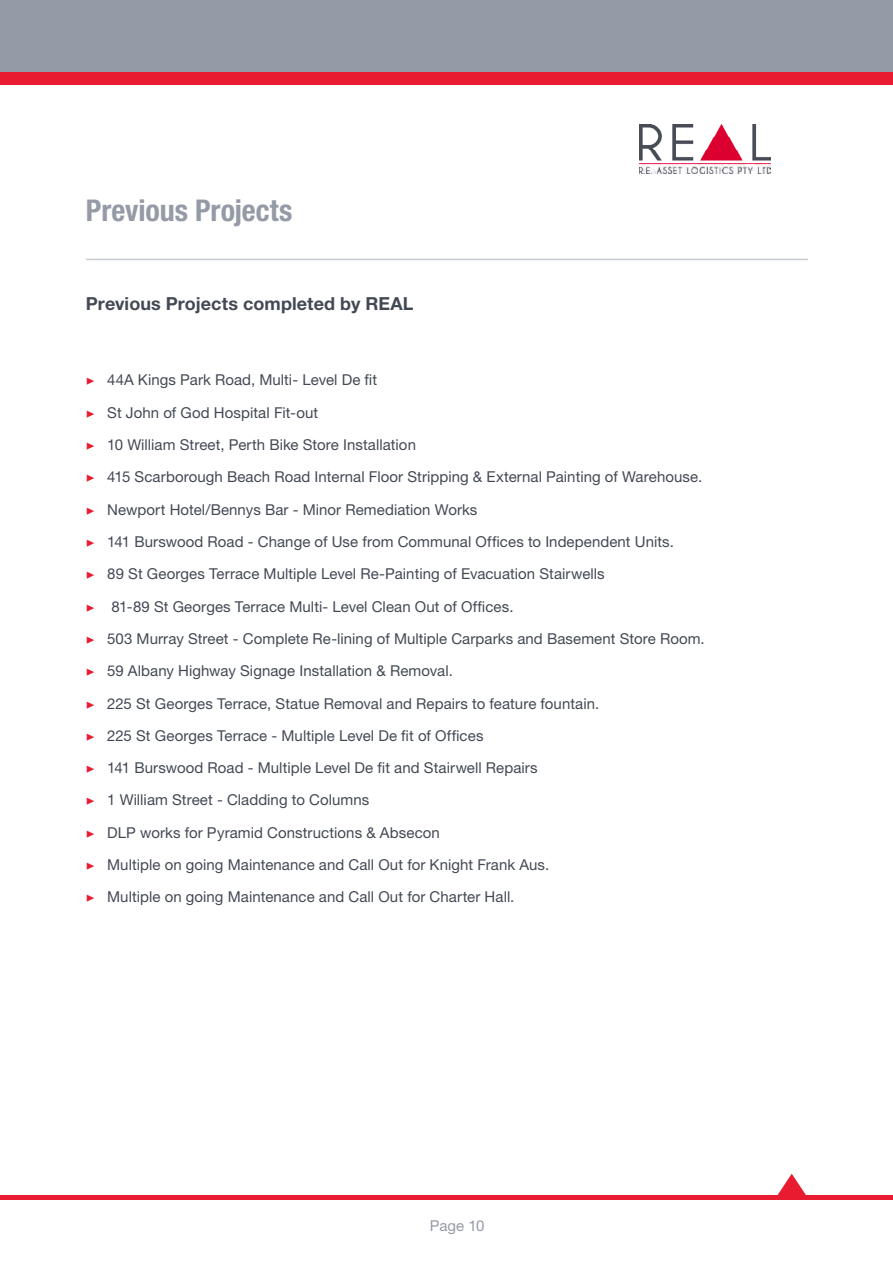
<style>
.page{position:relative;width:893px;height:1263px;background:#fff}
.page>*{position:absolute;margin:0;border:0;box-sizing:border-box;transform-origin:0 0}
.Heading1{font:700 condensed 30px "Helvetica Neue LT Std";letter-spacing:-.005em;color:#959ba6}
.Body_Text{font:700 18px "Helvetica Neue LT Std";letter-spacing:.005em;color:#434954}
.t1{font:15px "Helvetica Neue LT Std";letter-spacing:.005em;color:#434954}
.Feature_Box{font:15px "Helvetica Neue LT Std";letter-spacing:-.005em;color:#959ba6}
.s1{font-family:"Minion Pro";color:#e91b30}
</style>
<div class="page">
<div style="left:0;top:0;width:893px;height:72px;background:#959ba6"></div>
<div style="left:0;top:72px;width:893px;height:13px;background:#e91b30"></div>
<hr style="left:0;top:1195px;width:893px;height:4px;background:#e91b30">
<svg style="left:777px;top:1174px;width:29px;height:21px"></svg>
<img style="left:640px;top:124px;width:131px;height:49px">
<hr style="left:86px;top:259px;width:722px;height:1px;background:#c6cbd1">
<p class="Heading1" style="left:86px;top:192px;width:208px">Previous Projects</p>
<p class="Body_Text" style="left:86px;top:292px;width:329px">Previous Projects completed by REAL</p>
<p class="t1" style="left:86px;top:371px;width:293px"><span class="s1">▶</span> 44A Kings Park Road, Multi- Level De fit</p>
<p class="t1" style="left:86px;top:403px;width:234px"><span class="s1">▶</span> St John of God Hospital Fit-out</p>
<p class="t1" style="left:86px;top:436px;width:332px"><span class="s1">▶</span> 10 William Street, Perth Bike Store Installation</p>
<p class="t1" style="left:86px;top:468px;width:618px"><span class="s1">▶</span> 415 Scarborough Beach Road Internal Floor Stripping &amp; External Painting of Warehouse.</p>
<p class="t1" style="left:86px;top:500px;width:393px"><span class="s1">▶</span> Newport Hotel/Bennys Bar - Minor Remediation Works</p>
<p class="t1" style="left:86px;top:533px;width:590px"><span class="s1">▶</span> 141 Burswood Road - Change of Use from Communal Offices to Independent Units.</p>
<p class="t1" style="left:86px;top:565px;width:520px"><span class="s1">▶</span> 89 St Georges Terrace Multiple Level Re-Painting of Evacuation Stairwells</p>
<p class="t1" style="left:86px;top:597px;width:429px"><span class="s1">▶</span> 81-89 St Georges Terrace Multi- Level Clean Out of Offices.</p>
<p class="t1" style="left:86px;top:630px;width:620px"><span class="s1">▶</span> 503 Murray Street - Complete Re-lining of Multiple Carparks and Basement Store Room.</p>
<p class="t1" style="left:86px;top:662px;width:368px"><span class="s1">▶</span> 59 Albany Highway Signage Installation &amp; Removal.</p>
<p class="t1" style="left:86px;top:694px;width:515px"><span class="s1">▶</span> 225 St Georges Terrace, Statue Removal and Repairs to feature fountain.</p>
<p class="t1" style="left:86px;top:726px;width:399px"><span class="s1">▶</span> 225 St Georges Terrace - Multiple Level De fit of Offices</p>
<p class="t1" style="left:86px;top:759px;width:453px"><span class="s1">▶</span> 141 Burswood Road - Multiple Level De fit and Stairwell Repairs</p>
<p class="t1" style="left:86px;top:791px;width:285px"><span class="s1">▶</span> 1 William Street - Cladding to Columns</p>
<p class="t1" style="left:86px;top:823px;width:356px"><span class="s1">▶</span> DLP works for Pyramid Constructions &amp; Absecon</p>
<p class="t1" style="left:86px;top:856px;width:465px"><span class="s1">▶</span> Multiple on going Maintenance and Call Out for Knight Frank Aus.</p>
<p class="t1" style="left:86px;top:888px;width:430px"><span class="s1">▶</span> Multiple on going Maintenance and Call Out for Charter Hall.</p>
<p class="Feature_Box" style="left:430px;top:1217px;width:56px">Page 10</p>
</div>
